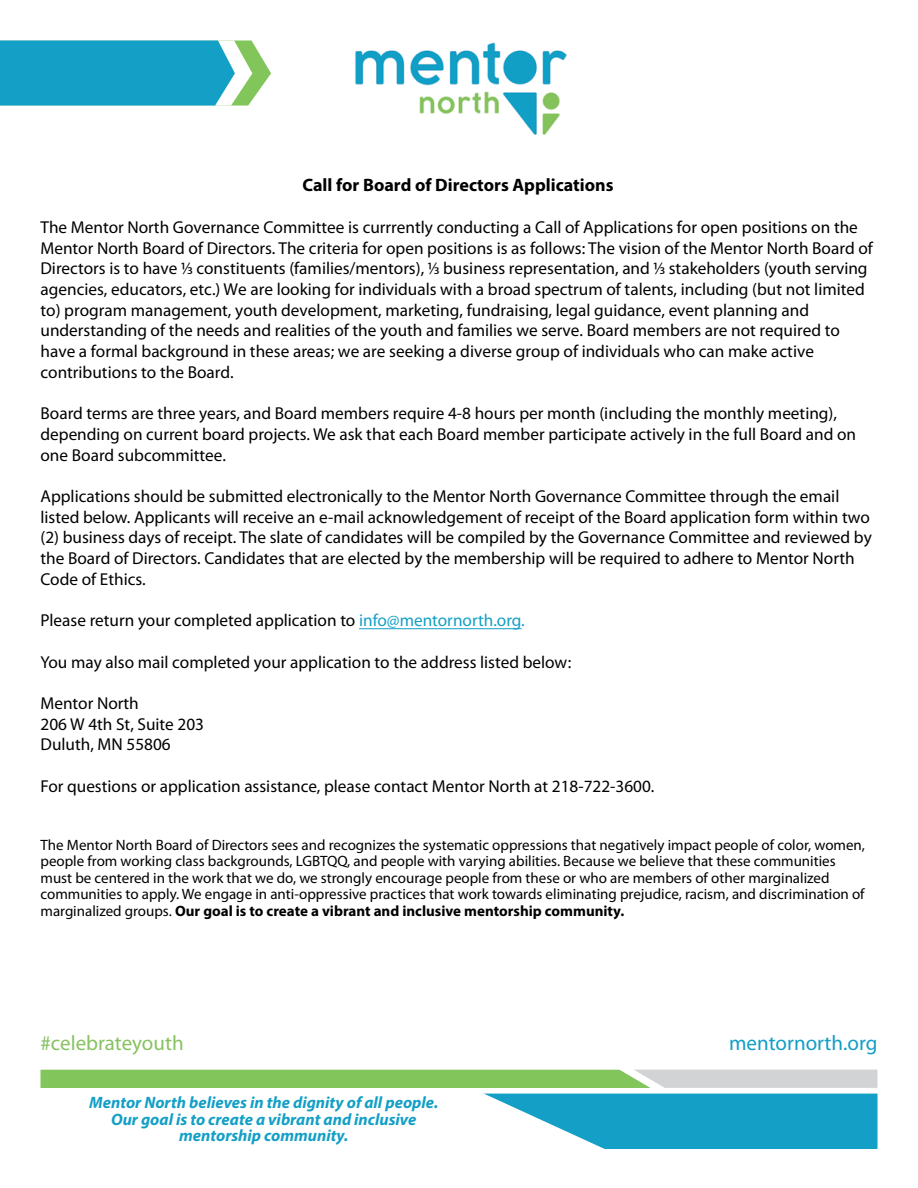
<style>
.page{position:relative;width:918px;height:1188px;background:#fff}
.page>*{position:absolute;margin:0;border:0;box-sizing:border-box;transform-origin:0 0}
.t1{font:21px "Myriad Pro";color:#87c261}
.t2{font:21px "Myriad Pro";color:#129ec7}
.t3{font:700 18px "Myriad Pro";color:#000}
.t4{font:17.25px/20.7px "Myriad Pro";color:#000}
.t5{font:italic 700 16.5px/16.5px "Myriad Pro";color:#139fc6;text-align:center}
.t6{font:15px/16.5px "Myriad Pro";color:#000}
.s1{color:#139fc6}
.s2{font-weight:700}
</style>
<div class="page">
<img style="left:355px;top:42px;width:212px;height:93px">
<hr style="left:359px;top:628px;width:163px;height:1px;background:#139fc6">
<svg style="left:0;top:40px;width:271px;height:66px;background:#34acc4"></svg>
<svg style="left:485px;top:1094px;width:393px;height:55px;background:#37adce"></svg>
<svg style="left:41px;top:1070px;width:837px;height:18px;background:#99c97e"></svg>
<p class="t3" style="left:302px;top:173px;width:313px">Call for Board of Directors Applications</p>
<p class="t4" style="left:40px;top:217px;width:834px">The Mentor North Governance Committee is currrently conducting a Call of Applications for open positions on the Mentor North Board of Directors. The criteria for open positions is as follows: The vision of the Mentor North Board of Directors is to have 1/3 constituents (families/mentors), 1/3 business representation, and 1/3 stakeholders (youth serving agencies, educators, etc.) We are looking for individuals with a broad spectrum of talents, including (but not limited to) program management, youth development, marketing, fundraising, legal guidance, event planning and understanding of the needs and realities of the youth and families we serve. Board members are not required to have a formal background in these areas; we are seeking a diverse group of individuals who can make active contributions to the Board.</p>
<p class="t4" style="left:40px;top:403px;width:817px">Board terms are three years, and Board members require 4-8 hours per month (including the monthly meeting), depending on current board projects. We ask that each Board member participate actively in the full Board and on one Board subcommittee.</p>
<p class="t4" style="left:40px;top:486px;width:833px">Applications should be submitted electronically to the Mentor North Governance Committee through the email listed below. Applicants will receive an e-mail acknowledgement of receipt of the Board application form within two (2) business days of receipt. The slate of candidates will be compiled by the Governance Committee and reviewed by the Board of Directors. Candidates that are elected by the membership will be required to adhere to Mentor North Code of Ethics.</p>
<p class="t4" style="left:40px;top:610px;width:486px">Please return your completed application to <span class="s1">info@mentornorth.org.</span></p>
<p class="t4" style="left:40px;top:651px;width:532px">You may also mail completed your application to the address listed below:</p>
<p class="t4" style="left:40px;top:693px;width:165px">Mentor North<br>206 W 4th St, Suite 203<br>Duluth, MN 55806</p>
<p class="t4" style="left:40px;top:775px;width:616px">For questions or application assistance, please contact Mentor North at 218-722-3600.</p>
<p class="t6" style="left:40px;top:836px;width:826px">The Mentor North Board of Directors sees and recognizes the systematic oppressions that negatively impact people of color, women, people from working class backgrounds, LGBTQQ, and people with varying abilities. Because we believe that these communities must be centered in the work that we do, we strongly encourage people from these or who are members of other marginalized communities to apply. We engage in anti-oppressive practices that work towards eliminating prejudice, racism, and discrimination of marginalized groups. <span class="s2">Our goal is to create a vibrant and inclusive mentorship community.</span></p>
<p class="t1" style="left:40px;top:1030px;width:145px">#celebrateyouth</p>
<p class="t2" style="left:729px;top:1030px;width:150px">mentornorth.org</p>
<p class="t5" style="left:89px;top:1094px;width:351px">Mentor North believes in the dignity of all people.<br>Our goal is to create a vibrant and inclusive mentorship community.</p>
</div>
